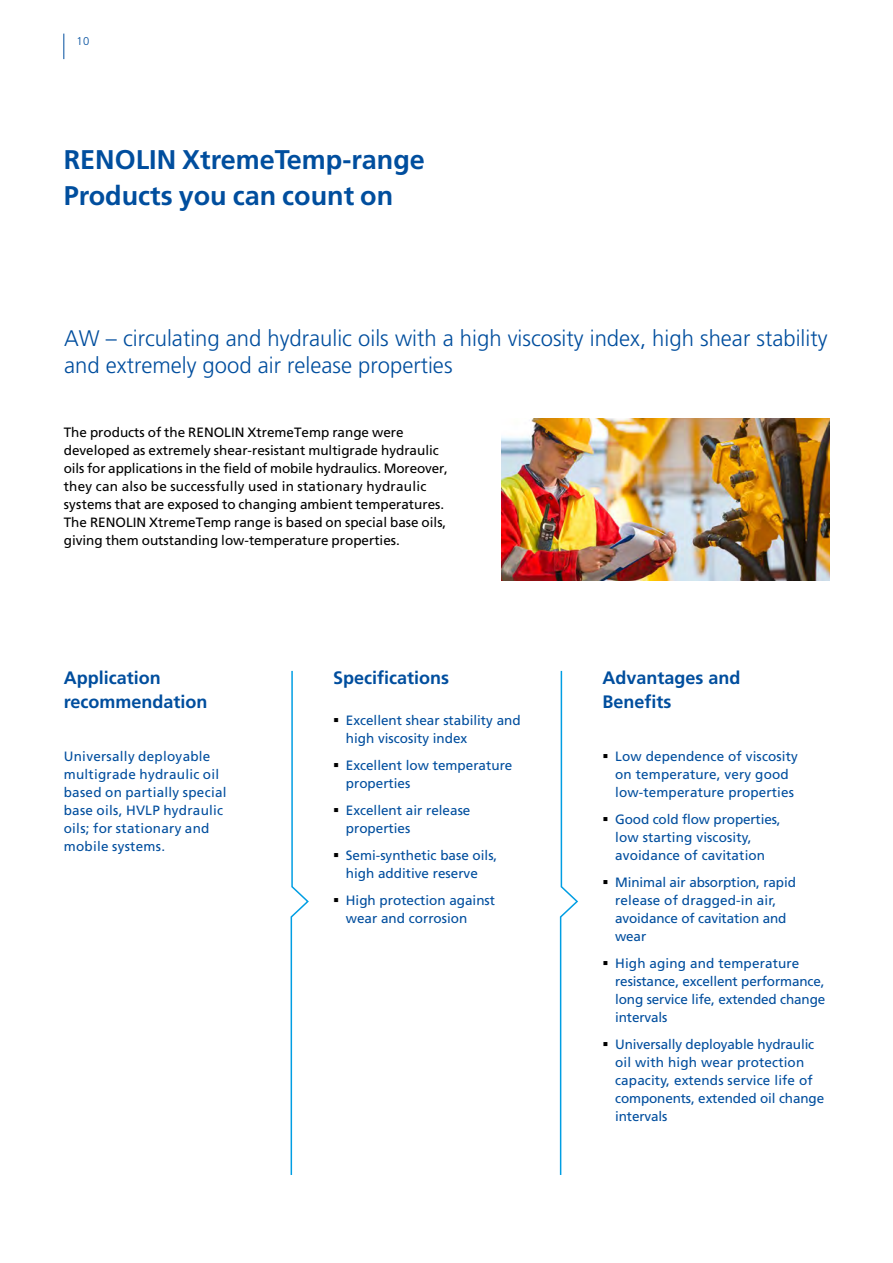
<style>
.page{position:relative;width:893px;height:1263px;background:#fff}
.page>*{position:absolute;margin:0;border:0;box-sizing:border-box;transform-origin:0 0}
.t1{font:700 27px/36px "Frutiger LT Std";color:#004e9e}
.t2{font:300 22.5px/27px "Frutiger LT Std";color:#004e9e}
.t3{font:700 18px/24px "Frutiger LT Std";color:#004e9e}
.t4{font:13.5px/18px "Frutiger LT Std";color:#004e9e}
.t5{font:13.5px/18px "Frutiger LT Std";color:#000}
.t6{font:13.5px/18px "Frutiger LT Std";letter-spacing:.02em;color:#004e9e}
.t7{font:300 11.25px "Frutiger LT Std";color:#004e9e}
</style>
<div class="page">
<img style="left:501px;top:419px;width:328px;height:162px">
<svg style="left:63px;top:34px;width:1px;height:25px"></svg>
<svg style="left:290px;top:670px;width:19px;height:505px"></svg>
<svg style="left:559px;top:670px;width:19px;height:505px"></svg>
<p class="t7" style="left:76px;top:34px;width:14px">10</p>
<h1 class="t1" style="left:64px;top:142px;width:363px">RENOLIN XtremeTemp-range<br>Products you can count on</h1>
<h2 class="t2" style="left:64px;top:325px;width:765px">AW – circulating and hydraulic oils with a high viscosity index, high shear stability and extremely good air release properties</h2>
<p class="t5" style="left:64px;top:423px;width:386px">The products of the RENOLIN XtremeTemp range were developed as extremely shear-resistant multigrade hydraulic oils for applications in the field of mobile hydraulics. Moreover, they can also be successfully used in stationary hydraulic systems that are exposed to changing ambient temperatures.<br>The RENOLIN XtremeTemp range is based on special base oils, giving them outstanding low-temperature properties.</p>
<h3 class="t3" style="left:64px;top:666px;width:145px">Application recommendation</h3>
<p class="t6" style="left:64px;top:747px;width:164px">Universally deployable multigrade hydraulic oil based on partially special base oils, HVLP hydraulic oils; for stationary and mobile systems.</p>
<h3 class="t3" style="left:333px;top:666px;width:118px">Specifications</h3>
<p class="t4" style="left:346px;top:711px;width:176px">Excellent shear stability and high viscosity index</p>
<p class="t4" style="left:346px;top:756px;width:168px">Excellent low temperature properties</p>
<p class="t4" style="left:346px;top:801px;width:126px">Excellent air release properties</p>
<p class="t4" style="left:346px;top:846px;width:153px">Semi-synthetic base oils, high additive reserve</p>
<p class="t4" style="left:346px;top:891px;width:151px">High protection against wear and corrosion</p>
<h3 class="t3" style="left:602px;top:666px;width:140px">Advantages and<br>Benefits</h3>
<p class="t4" style="left:615px;top:747px;width:184px">Low dependence of viscosity on temperature, very good low-temperature properties</p>
<p class="t4" style="left:615px;top:810px;width:167px">Good cold flow properties, low starting viscosity, avoidance of cavitation</p>
<p class="t4" style="left:615px;top:873px;width:182px">Minimal air absorption, rapid release of dragged-in air, avoidance of cavitation and wear</p>
<p class="t4" style="left:615px;top:954px;width:212px">High aging and temperature resistance, excellent performance, long service life, extended change intervals</p>
<p class="t4" style="left:615px;top:1035px;width:210px">Universally deployable hydraulic oil with high wear protection capacity, extends service life of components, extended oil change intervals</p>
</div>
